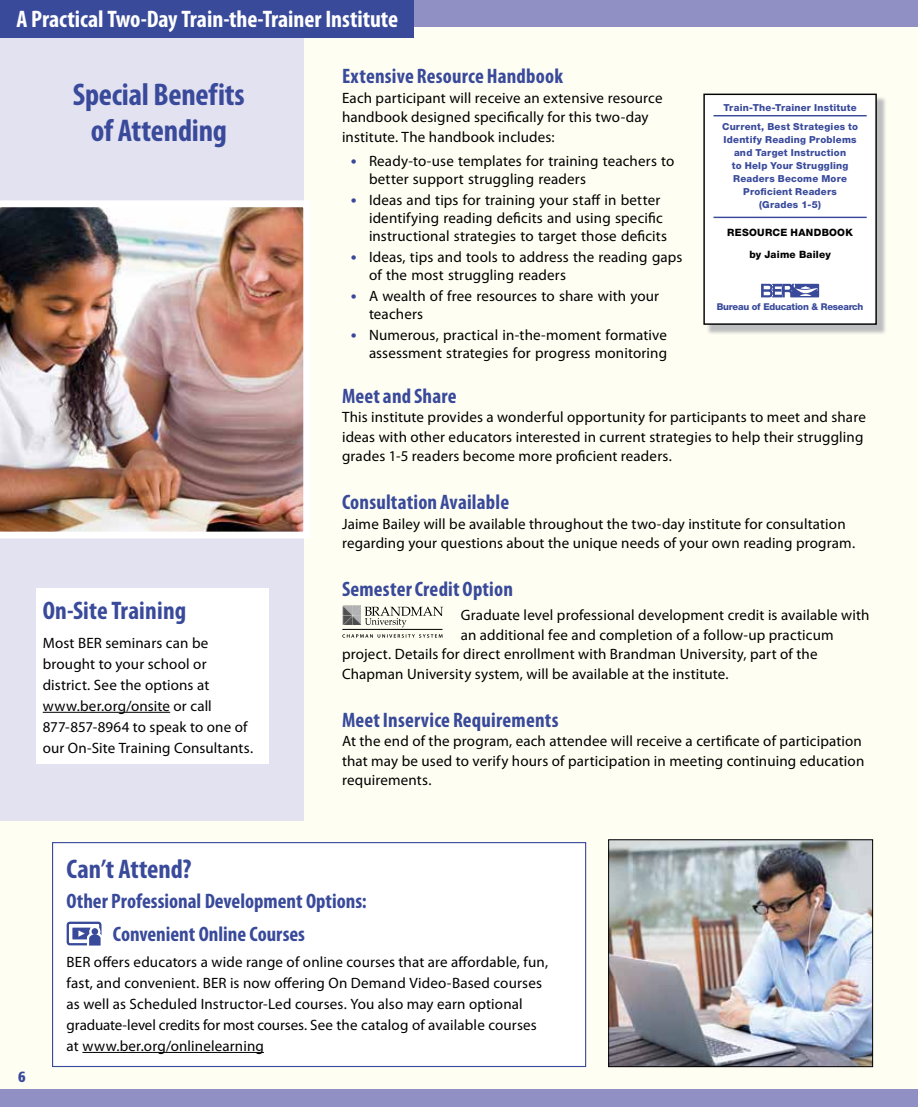
<style>
.page{position:relative;width:918px;height:1107px;background:#fff}
.page>*{position:absolute;margin:0;border:0;box-sizing:border-box;transform-origin:0 0}
.t1{font:700 condensed 31.5px/36px "Myriad Pro";letter-spacing:-.01em;color:#394a9b;text-align:center}
.t2{font:700 condensed 27px "Myriad Pro";color:#394a9b}
.t3{font:700 condensed 25.5px "Myriad Pro";letter-spacing:.01em;color:#394a9b}
.t4{font:700 condensed 24px "Myriad Pro";color:#fff}
.t5{font:700 condensed 21px/33px "Myriad Pro";letter-spacing:.01em;color:#394a9b}
.t6{font:15px/21px "Myriad Pro";letter-spacing:.01em;color:#000}
.t7{font:700 condensed 15px "Laudatio BQ";color:#394a9b}
.t8{font:800 10.05px/21.8px "Helvetica Neue LT Std";letter-spacing:.025em;color:#000;text-align:center}
.t9{font:800 9.6px/13px "Helvetica Neue LT Std";letter-spacing:.025em;color:#394a9b}
.t10{font:800 9.45px "Helvetica Neue LT Std";letter-spacing:-.02em;color:#394a9b}
.s1{font-size:21px;color:#394a9b}
</style>
<div class="page">
<div style="left:0;top:27px;width:918px;height:1062px;background:#fffef2"></div>
<div style="left:0;top:0;width:918px;height:27px;background:#9090c4"></div>
<div style="left:0;top:0;width:304px;height:820px;background:#e3e2f1"></div>
<div style="left:0;top:1089px;width:918px;height:18px;background:#9090c4"></div>
<div style="left:0;top:0;width:414px;height:38px;background:#394a9b"></div>
<img style="left:610px;top:841px;width:261px;height:224px">
<div style="left:608px;top:839px;width:265px;height:228px;border:1px solid #000"></div>
<div style="left:53px;top:843px;width:533px;height:223px;background:#fff"></div>
<hr style="left:82px;top:1052px;width:182px;height:1px;background:#000">
<div style="left:67px;top:922px;width:35px;height:23px;border:2px solid #394a9b;border-radius:2px"></div>
<div style="left:72px;top:928px;width:19px;height:11px;background:#394a9b"></div>
<div style="left:90px;top:926px;width:10px;height:11px;border:1px solid #fff;border-radius:50%"></div>
<div style="left:90px;top:927px;width:10px;height:9px;border:2px solid #fff;border-radius:50%"></div>
<svg style="left:78px;top:930px;width:24px;height:16px"></svg>
<div style="left:52px;top:842px;width:534px;height:225px;border:1px solid #394a9b"></div>
<svg style="left:365px;top:607px;width:78px;height:20px"></svg>
<svg style="left:342px;top:634px;width:101px;height:4px"></svg>
<img style="left:342px;top:605px;width:19px;height:20px">
<hr style="left:342px;top:629px;width:101px;height:1px;background:#000">
<svg style="left:706px;top:97px;width:181px;height:238px;background:#d0d1cf"></svg>
<div style="left:704px;top:94px;width:172px;height:230px;background:#fff"></div>
<hr style="left:714px;top:115px;width:153px;height:1px;background:#394a9b">
<hr style="left:714px;top:217px;width:153px;height:1px;background:#394a9b">
<svg style="left:761px;top:284px;width:58px;height:13px"></svg>
<div style="left:703px;top:94px;width:174px;height:231px;border:1px solid #000"></div>
<img style="left:0;top:200px;width:310px;height:339px">
<div style="left:37px;top:589px;width:232px;height:175px;background:#fff"></div>
<hr style="left:43px;top:712px;width:127px;height:1px;background:#000">
<h3 class="t4" style="left:16px;top:4px;width:383px">A Practical Two‑Day Train‑the‑Trainer Institute</h3>
<h1 class="t1" style="left:73px;top:75px;width:173px">Special Benefits of Attending</h1>
<h3 class="t3" style="left:43px;top:595px;width:145px">On‑Site Training</h3>
<p class="t6" style="left:43px;top:632px;width:212px">Most BER seminars can be brought to your school or district. See the options at www.ber.org/onsite or call<br>877‑857‑8964 to speak to one of our On‑Site Training Consultants.</p>
<h3 class="t5" style="left:342px;top:59px;width:223px">Extensive Resource Handbook</h3>
<p class="t6" style="left:342px;top:88px;width:322px;line-height:19.5px">Each participant will receive an extensive resource handbook designed specifically for this two‑day institute. The handbook includes:</p>
<p class="t6" style="left:369px;top:151px;width:307px;line-height:18px;text-indent:-18px"><span class="s1">•</span> Ready-to-use templates for training teachers to better support struggling readers</p>
<p class="t6" style="left:369px;top:190px;width:300px;line-height:18px;text-indent:-18px"><span class="s1">•</span> Ideas and tips for training your staff in better identifying reading deficits and using specific instructional strategies to target those deficits</p>
<p class="t6" style="left:369px;top:247px;width:315px;line-height:18px;text-indent:-18px"><span class="s1">•</span> Ideas, tips and tools to address the reading gaps of the most struggling readers</p>
<p class="t6" style="left:369px;top:286px;width:292px;line-height:18px;text-indent:-18px"><span class="s1">•</span> A wealth of free resources to share with your teachers</p>
<p class="t6" style="left:351px;top:325px;width:318px;line-height:18px;text-align:right"><span class="s1">•</span> Numerous, practical in-the-moment formative assessment strategies for progress monitoring</p>
<h3 class="t5" style="left:342px;top:379px;width:116px">Meet and Share</h3>
<p class="t6" style="left:342px;top:407px;width:525px;line-height:19.5px">This institute provides a wonderful opportunity for participants to meet and share ideas with other educators interested in current strategies to help their struggling grades 1-5 readers become more proficient readers.</p>
<h3 class="t5" style="left:342px;top:485px;width:169px">Consultation Available</h3>
<p class="t6" style="left:342px;top:514px;width:515px;line-height:19.5px">Jaime Bailey will be available throughout the two‑day institute for consultation regarding your questions about the unique needs of your own reading program.</p>
<h3 class="t5" style="left:342px;top:572px;width:173px">Semester Credit Option</h3>
<p class="t6" style="left:461px;top:604px;width:410px">Graduate level professional development credit is available with</p>
<p class="t6" style="left:461px;top:624px;width:374px">an additional fee and completion of a follow‑up practicum</p>
<p class="t6" style="left:342px;top:643px;width:477px">project. Details for direct enrollment with Brandman University, part of the</p>
<p class="t6" style="left:342px;top:663px;width:388px">Chapman University system, will be available at the institute.</p>
<h3 class="t5" style="left:342px;top:703px;width:218px">Meet Inservice Requirements</h3>
<p class="t6" style="left:342px;top:731px;width:524px;line-height:19.5px">At the end of the program, each attendee will receive a certificate of participation that may be used to verify hours of participation in meeting continuing education requirements.</p>
<p class="t9" style="left:722px;top:98px;width:138px;line-height:19px">Train-The-Trainer Institute<br>Current, Best Strategies to</p>
<p class="t9" style="left:724px;top:133px;width:135px;text-align:center">Identify Reading Problems and Target Instruction<br>to Help Your Struggling<br>Readers Become More<br>Proficient Readers (Grades 1-5)</p>
<p class="t8" style="left:727px;top:221px;width:127px">RESOURCE HANDBOOK by Jaime Bailey</p>
<p class="t10" style="left:717px;top:301px;width:148px">Bureau of Education &amp; Research</p>
<p class="t7" style="left:18px;top:1068px;width:9px">6</p>
<h2 class="t2" style="left:67px;top:853px;width:126px">Can’t Attend?</h2>
<h3 class="t5" style="left:113px;top:885px;width:255px;text-indent:-46px">Other Professional Development Options:<br>Convenient Online Courses</h3>
<p class="t6" style="left:67px;top:951px;width:483px">BER offers educators a wide range of online courses that are affordable, fun, fast, and convenient. BER is now offering On Demand Video‑Based courses as well as Scheduled Instructor‑Led courses. You also may earn optional graduate‑level credits for most courses. See the catalog of available courses at www.ber.org/onlinelearning</p>
</div>
